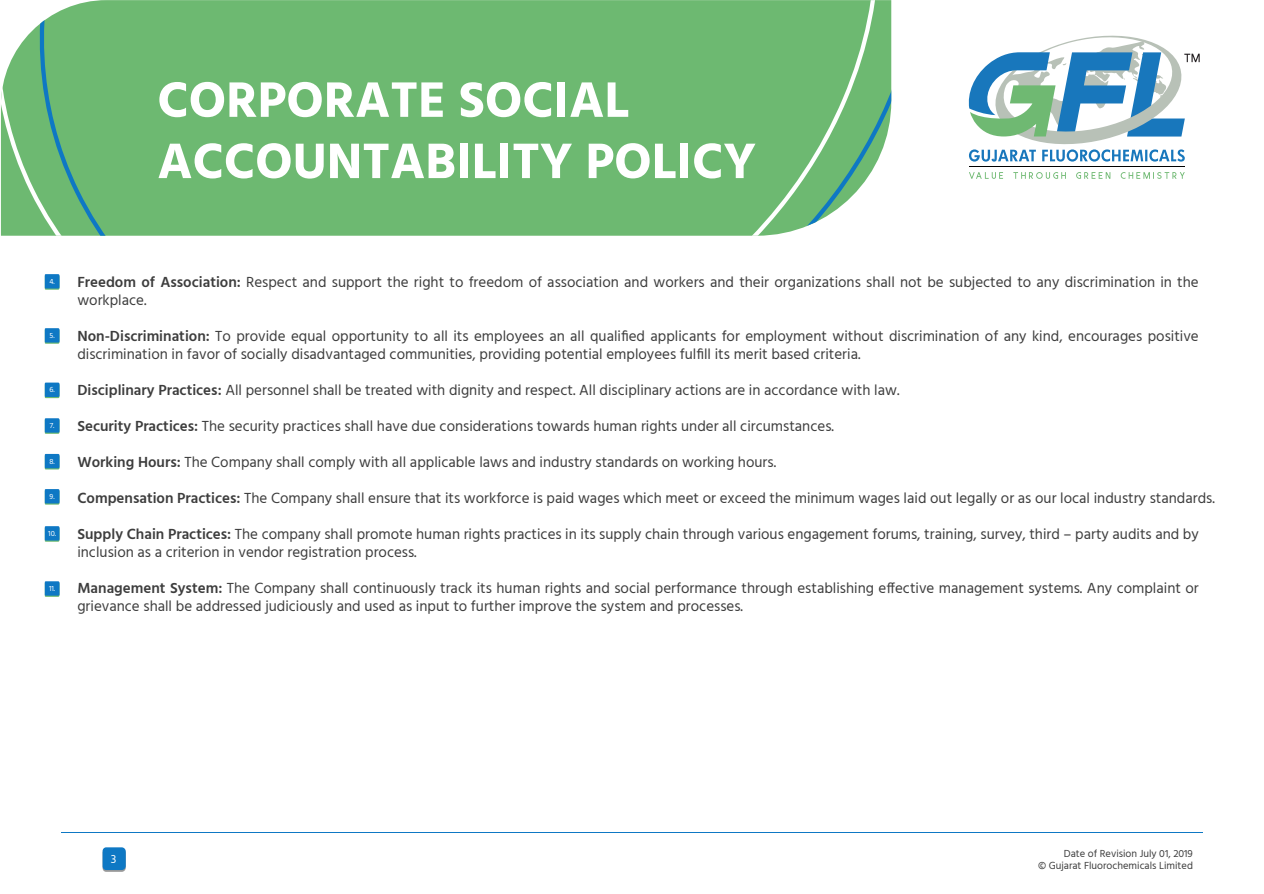
<style>
.page{position:relative;width:1264px;height:894px;background:#fff}
.page>*{position:absolute;margin:0;border:0;box-sizing:border-box;transform-origin:0 0}
.t1{font:700 51px/61.2px "Hind";color:#fff}
.t2{font:15px/18px "Hind";color:#3d3d3d}
.t3{font:12px "Hind";color:#fff}
.t4{font:10.5px/12.6px "Hind";color:#3d3d3d;text-align:right}
.t5{font:7.65px "Hind";color:#fff}
.s1{font-weight:600}
</style>
<div class="page">
<div style="left:1px;top:0;width:890px;height:236px;background:#6db971"></div>
<svg style="left:969px;top:172px;width:215px;height:7px"></svg>
<hr style="left:968px;top:166px;width:216px;height:1px;background:#000">
<svg style="left:968px;top:35px;width:231px;height:126px"></svg>
<hr style="left:61px;top:831px;width:1141px;height:1px;background:#0e78c4">
<svg style="left:103px;top:848px;width:23px;height:23px"></svg>
<div style="left:103px;top:847px;width:23px;height:22px;background:#0e78c4;border-radius:4px"></div>
<div style="left:45px;top:275px;width:14px;height:14px;background:#39959e"></div>
<div style="left:45px;top:274px;width:14px;height:14px;background:#0e78c4"></div>
<div style="left:45px;top:329px;width:14px;height:14px;background:#3592a1"></div>
<div style="left:45px;top:328px;width:14px;height:14px;background:#0e78c4"></div>
<div style="left:45px;top:383px;width:14px;height:15px;background:#6db971"></div>
<div style="left:45px;top:382px;width:14px;height:15px;background:#0e78c4"></div>
<div style="left:45px;top:419px;width:14px;height:14px;background:#2d8da8"></div>
<div style="left:45px;top:418px;width:14px;height:14px;background:#0e78c4"></div>
<div style="left:45px;top:455px;width:14px;height:14px;background:#4ca38c"></div>
<div style="left:45px;top:454px;width:14px;height:14px;background:#0e78c4"></div>
<div style="left:45px;top:490px;width:14px;height:14px;background:#3f9998"></div>
<div style="left:45px;top:489px;width:14px;height:14px;background:#0e78c4"></div>
<div style="left:45px;top:527px;width:14px;height:14px;background:#3693a0"></div>
<div style="left:45px;top:526px;width:14px;height:14px;background:#0e78c4"></div>
<div style="left:45px;top:582px;width:14px;height:14px;background:#2b8baa"></div>
<div style="left:45px;top:581px;width:14px;height:14px;background:#0e78c4"></div>
<h1 class="t1" style="left:157px;top:69px;width:600px">CORPORATE SOCIAL<br>ACCOUNTABILITY POLICY</h1>
<p class="t5" style="left:49px;top:276px;width:7px">4.</p>
<p class="t5" style="left:50px;top:330px;width:7px">5.</p>
<p class="t5" style="left:49px;top:384px;width:7px">6.</p>
<p class="t5" style="left:50px;top:420px;width:6px">7.</p>
<p class="t5" style="left:49px;top:456px;width:7px">8.</p>
<p class="t5" style="left:50px;top:491px;width:7px">9.</p>
<p class="t5" style="left:48px;top:528px;width:9px">10.</p>
<p class="t5" style="left:49px;top:583px;width:8px">11.</p>
<p class="t2" style="left:77px;top:273px;width:1122px"><span class="s1">Freedom of Association:</span> Respect and support the right to freedom of association and workers and their organizations shall not be subjected to any discrimination in the workplace.</p>
<p class="t2" style="left:77px;top:327px;width:1122px"><span class="s1">Non-Discrimination:</span> To provide equal opportunity to all its employees an all qualified applicants for employment without discrimination of any kind, encourages positive discrimination in favor of socially disadvantaged communities, providing potential employees fulfill its merit based criteria.</p>
<p class="t2" style="left:77px;top:381px;width:823px"><span class="s1">Disciplinary Practices:</span> All personnel shall be treated with dignity and respect. All disciplinary actions are in accordance with law.</p>
<p class="t2" style="left:77px;top:417px;width:758px"><span class="s1">Security Practices:</span> The security practices shall have due considerations towards human rights under all circumstances.</p>
<p class="t2" style="left:77px;top:453px;width:700px"><span class="s1">Working Hours:</span> The Company shall comply with all applicable laws and industry standards on working hours.</p>
<p class="t2" style="left:77px;top:489px;width:1138px"><span class="s1">Compensation Practices:</span> The Company shall ensure that its workforce is paid wages which meet or exceed the minimum wages laid out legally or as our local industry standards.</p>
<p class="t2" style="left:77px;top:525px;width:1122px"><span class="s1">Supply Chain Practices:</span> The company shall promote human rights practices in its supply chain through various engagement forums, training, survey, third – party audits and by inclusion as a criterion in vendor registration process.</p>
<p class="t2" style="left:77px;top:579px;width:1122px"><span class="s1">Management System:</span> The Company shall continuously track its human rights and social performance through establishing effective management systems. Any complaint or grievance shall be addressed judiciously and used as input to further improve the system and processes.</p>
<p class="t3" style="left:111px;top:850px;width:7px">3</p>
<p class="t4" style="left:1038px;top:847px;width:156px">Date of Revision July 01, 2019<br>© Gujarat Fluorochemicals Limited</p>
</div>
